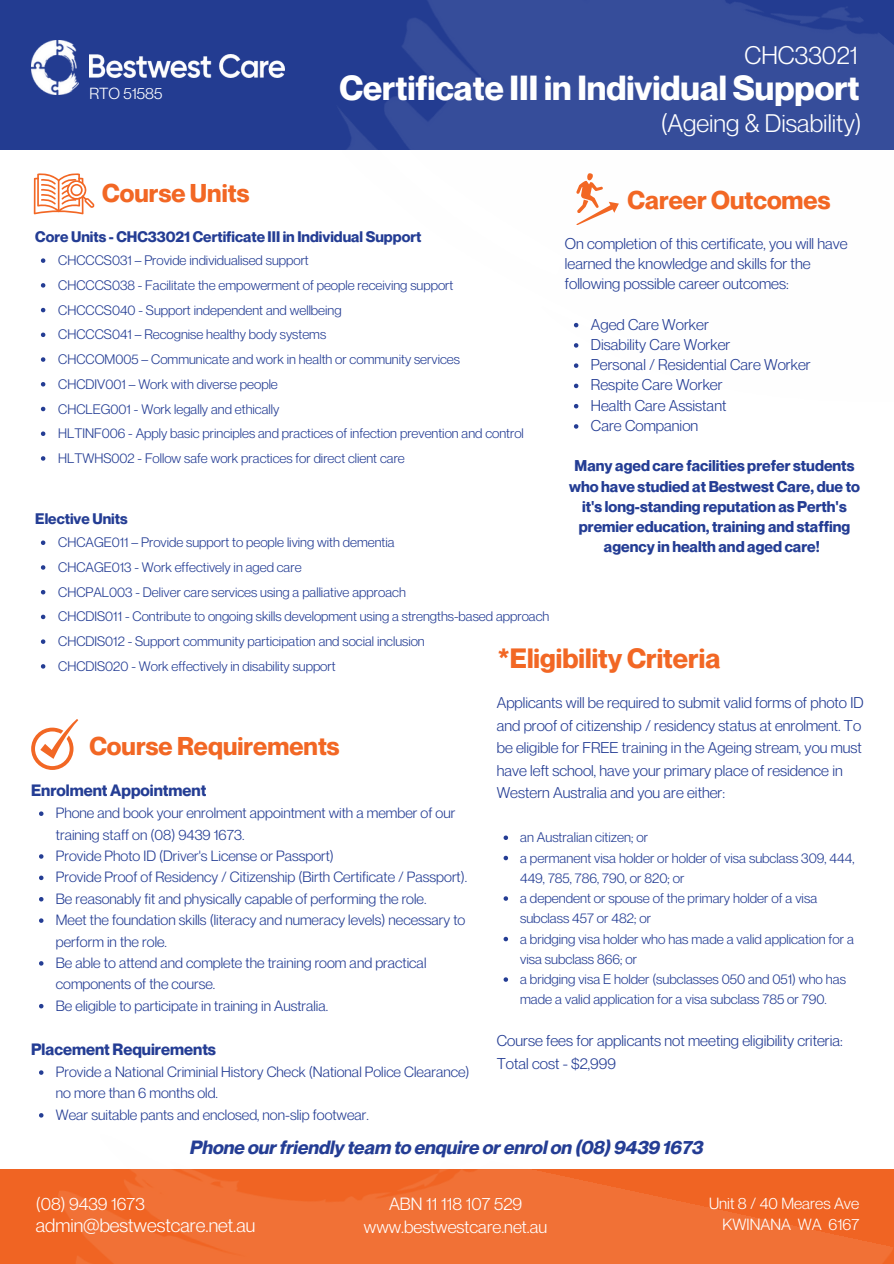
<style>
.page{position:relative;width:894px;height:1264px;background:#fff}
.page>*{position:absolute;margin:0;border:0;box-sizing:border-box;transform-origin:0 0}
.t1{font:700 34.05px "Neue Montreal";color:#fff}
.t2{font:700 27.3px "Neue Montreal";color:#f26724}
.t3{font:700 25.2px "Neue Montreal";color:#f26724}
.t4{font:24.9px "Neue Montreal";color:#fff}
.t5{font:18.9px "Neue Montreal";color:#fff}
.t6{font:italic 700 18.75px "Neue Montreal";color:#243d94}
.t7{font:17.25px/22.5px "Neue Montreal";color:#fff;text-align:center}
.t8{font:700 16.05px "Neue Montreal";color:#243d94}
.t9{font:15.9px "Neue Montreal";color:#fff}
.t10{font:15.75px "Neue Montreal";color:#fff}
.t11{font:15.3px/22.5px "Neue Montreal";color:#243d94}
.t12{font:700 15.3px/20.2px "Neue Montreal";color:#243d94;text-align:center}
.t13{font:700 15px "Neue Montreal";color:#243d94}
.t14{font:14.55px/21.3px "Neue Montreal";color:#243d94}
.t15{font:13.65px/20.2px "Neue Montreal";color:#243d94}
.t16{font:13.5px "Neue Montreal";color:#243d94}
</style>
<div class="page">
<div style="left:0;top:0;width:261px;height:149px;background:#233c91"></div>
<img style="left:31px;top:41px;width:47px;height:54px">
<img style="left:261px;top:0;width:632px;height:429px">
<img style="left:89px;top:55px;width:195px;height:22px">
<img style="left:2px;top:1073px;width:891px;height:190px">
<svg style="left:576px;top:173px;width:42px;height:52px"></svg>
<svg style="left:34px;top:173px;width:61px;height:41px"></svg>
<svg style="left:31px;top:719px;width:47px;height:50px"></svg>
<svg style="left:39px;top:811px;width:4px;height:5px"></svg>
<svg style="left:39px;top:854px;width:4px;height:4px"></svg>
<svg style="left:39px;top:875px;width:4px;height:5px"></svg>
<svg style="left:39px;top:897px;width:4px;height:4px"></svg>
<svg style="left:39px;top:918px;width:4px;height:4px"></svg>
<svg style="left:39px;top:961px;width:4px;height:4px"></svg>
<svg style="left:39px;top:1003px;width:4px;height:5px"></svg>
<svg style="left:39px;top:1070px;width:4px;height:4px"></svg>
<svg style="left:39px;top:1113px;width:4px;height:4px"></svg>
<svg style="left:503px;top:835px;width:5px;height:5px"></svg>
<svg style="left:503px;top:855px;width:5px;height:5px"></svg>
<svg style="left:503px;top:896px;width:5px;height:4px"></svg>
<svg style="left:503px;top:936px;width:5px;height:5px"></svg>
<svg style="left:503px;top:977px;width:5px;height:4px"></svg>
<svg style="left:573px;top:323px;width:5px;height:4px"></svg>
<svg style="left:573px;top:343px;width:5px;height:4px"></svg>
<svg style="left:573px;top:363px;width:5px;height:5px"></svg>
<svg style="left:573px;top:383px;width:5px;height:5px"></svg>
<svg style="left:573px;top:404px;width:5px;height:4px"></svg>
<svg style="left:573px;top:424px;width:5px;height:4px"></svg>
<svg style="left:41px;top:258px;width:4px;height:5px"></svg>
<svg style="left:41px;top:283px;width:4px;height:4px"></svg>
<svg style="left:41px;top:308px;width:4px;height:4px"></svg>
<svg style="left:41px;top:332px;width:4px;height:5px"></svg>
<svg style="left:41px;top:357px;width:4px;height:5px"></svg>
<svg style="left:41px;top:382px;width:4px;height:4px"></svg>
<svg style="left:41px;top:407px;width:4px;height:4px"></svg>
<svg style="left:41px;top:431px;width:4px;height:5px"></svg>
<svg style="left:41px;top:456px;width:4px;height:4px"></svg>
<svg style="left:41px;top:540px;width:4px;height:5px"></svg>
<svg style="left:41px;top:565px;width:4px;height:4px"></svg>
<svg style="left:41px;top:590px;width:4px;height:4px"></svg>
<svg style="left:41px;top:614px;width:4px;height:5px"></svg>
<svg style="left:41px;top:639px;width:4px;height:5px"></svg>
<svg style="left:41px;top:664px;width:4px;height:4px"></svg>
<p class="t10" style="left:89px;top:84px;width:75px">RTO 51585</p>
<p class="t3" style="left:102px;top:178px;width:148px">Course Units</p>
<p class="t4" style="left:744px;top:39px;width:115px">CHC33021</p>
<p class="t1" style="left:339px;top:67px;width:521px">Certificate III in Individual Support</p>
<p class="t4" style="left:660px;top:108px;width:202px">(Ageing &amp; Disability)</p>
<p class="t3" style="left:627px;top:185px;width:204px">Career Outcomes</p>
<p class="t13" style="left:35px;top:227px;width:387px">Core Units - CHC33021 Certificate III in Individual Support</p>
<p class="t16" style="left:58px;top:252px;width:252px">CHCCCS031 – Provide individualised support</p>
<p class="t16" style="left:58px;top:277px;width:396px">CHCCCS038 - Facilitate the empowerment of people receiving support</p>
<p class="t16" style="left:58px;top:301px;width:285px">CHCCCS040 - Support independent and wellbeing</p>
<p class="t16" style="left:58px;top:326px;width:269px">CHCCCS041 – Recognise healthy body systems</p>
<p class="t16" style="left:58px;top:351px;width:403px">CHCCOM005 – Communicate and work in health or community services</p>
<p class="t16" style="left:58px;top:375px;width:221px">CHCDIV001 – Work with diverse people</p>
<p class="t16" style="left:58px;top:400px;width:222px">CHCLEG001 - Work legally and ethically</p>
<p class="t16" style="left:58px;top:425px;width:467px">HLTINF006 - Apply basic principles and practices of infection prevention and control</p>
<p class="t16" style="left:58px;top:450px;width:348px">HLTWHS002 - Follow safe work practices for direct client care</p>
<p class="t11" style="left:564px;top:233px;width:284px;line-height:20.2px">On completion of this certificate, you will have learned the knowledge and skills for the following possible career outcomes:</p>
<p class="t11" style="left:590px;top:313px;width:119px">Aged Care Worker</p>
<p class="t11" style="left:590px;top:333px;width:141px">Disability Care Worker</p>
<p class="t11" style="left:590px;top:353px;width:221px">Personal / Residential Care Worker</p>
<p class="t11" style="left:590px;top:373px;width:133px">Respite Care Worker</p>
<p class="t11" style="left:590px;top:394px;width:137px">Health Care Assistant</p>
<p class="t11" style="left:590px;top:414px;width:109px">Care Companion</p>
<p class="t12" style="left:569px;top:455px;width:292px">Many aged care facilities prefer students who have studied at Bestwest Care, due to it's long-standing reputation as Perth's premier education, training and staffing agency in health and aged care!</p>
<p class="t13" style="left:35px;top:509px;width:94px">Elective Units</p>
<p class="t16" style="left:58px;top:534px;width:338px">CHCAGE011 – Provide support to people living with dementia</p>
<p class="t16" style="left:58px;top:559px;width:245px">CHCAGE013 - Work effectively in aged care</p>
<p class="t16" style="left:58px;top:583px;width:349px">CHCPAL003 - Deliver care services using a palliative approach</p>
<h6 class="t16" style="left:58px;top:608px;width:492px">CHCDIS011 - Contribute to ongoing skills development using a strengths-based approach</h6>
<h6 class="t16" style="left:58px;top:633px;width:368px">CHCDIS012 - Support community participation and social inclusion</h6>
<h6 class="t16" style="left:58px;top:657px;width:279px">CHCDIS020 - Work effectively in disability support</h6>
<p class="t2" style="left:497px;top:641px;width:224px">*Eligibility Criteria</p>
<p class="t11" style="left:496px;top:691px;width:368px">Applicants will be required to submit valid forms of photo ID and proof of citizenship / residency status at enrolment. To be eligible for FREE training in the Ageing stream, you must have left school, have your primary place of residence in Western Australia and you are either:</p>
<p class="t15" style="left:520px;top:827px;width:129px">an Australian citizen; or</p>
<p class="t15" style="left:520px;top:847px;width:336px">a permanent visa holder or holder of visa subclass 309, 444,<br>449, 785, 786, 790, or 820; or</p>
<p class="t15" style="left:520px;top:887px;width:298px">a dependent or spouse of the primary holder of a visa subclass 457 or 482; or</p>
<p class="t15" style="left:520px;top:928px;width:335px">a bridging visa holder who has made a valid application for a visa subclass 866; or</p>
<p class="t15" style="left:520px;top:968px;width:327px">a bridging visa E holder (subclasses 050 and 051) who has made a valid application for a visa subclass 785 or 790.</p>
<p class="t11" style="left:496px;top:1029px;width:347px">Course fees for applicants not meeting eligibility criteria:</p>
<p class="t11" style="left:496px;top:1051px;width:120px">Total cost - $2,999</p>
<p class="t3" style="left:89px;top:730px;width:252px">Course Requirements</p>
<p class="t8" style="left:31px;top:780px;width:177px">Enrolment Appointment</p>
<p class="t14" style="left:56px;top:802px;width:401px">Phone and book your enrolment appointment with a member of our training staff on (08) 9439 1673.</p>
<p class="t14" style="left:56px;top:844px;width:279px">Provide Photo ID (Driver's License or Passport)</p>
<p class="t14" style="left:56px;top:866px;width:412px">Provide Proof of Residency / Citizenship (Birth Certificate / Passport).</p>
<p class="t14" style="left:56px;top:887px;width:372px">Be reasonably fit and physically capable of performing the role.</p>
<p class="t14" style="left:56px;top:909px;width:411px">Meet the foundation skills (literacy and numeracy levels) necessary to perform in the role.</p>
<p class="t14" style="left:56px;top:951px;width:372px">Be able to attend and complete the training room and practical components of the course.</p>
<p class="t14" style="left:56px;top:994px;width:274px">Be eligible to participate in training in Australia.</p>
<p class="t8" style="left:31px;top:1038px;width:186px">Placement Requirements</p>
<p class="t14" style="left:56px;top:1060px;width:415px">Provide a National Criminial History Check (National Police Clearance) no more than 6 months old.</p>
<p class="t14" style="left:56px;top:1103px;width:314px">Wear suitable pants and enclosed, non-slip footwear.</p>
<p class="t6" style="left:190px;top:1135px;width:514px">Phone our friendly team to enquire or enrol on (08) 9439 1673</p>
<h1 class="t7" style="left:36px;top:1192px;width:110px">(08) 9439 1673</h1>
<h4 class="t9" style="left:709px;top:1193px;width:152px">Unit 8 / 40 Meares Ave</h4>
<p class="t9" style="left:722px;top:1214px;width:138px">KWINANA WA 6167</p>
<p class="t7" style="left:364px;top:1192px;width:185px">ABN 11 118 107 529 www.bestwestcare.net.au</p>
<h2 class="t5" style="left:36px;top:1213px;width:221px">admin@bestwestcare.net.au</h2>
</div>
